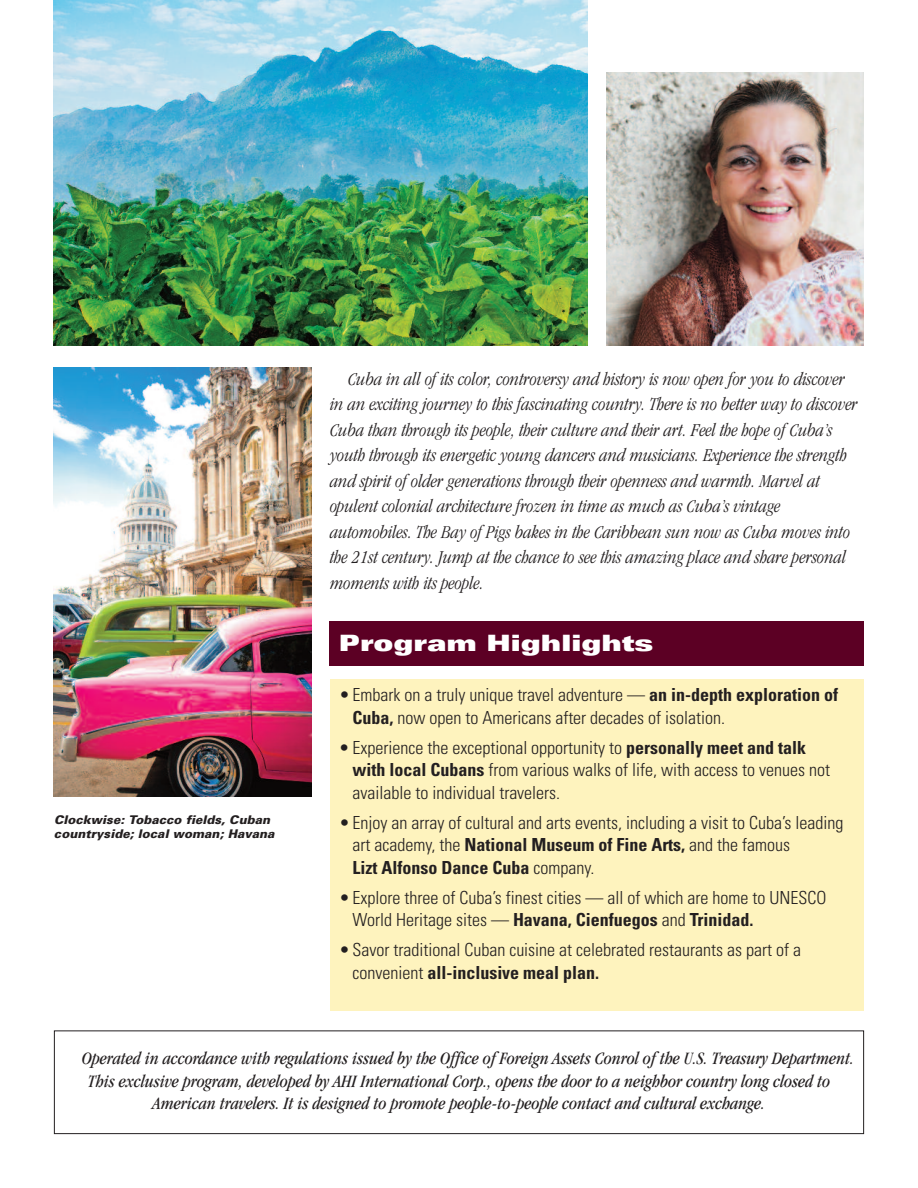
<style>
.page{position:relative;width:918px;height:1188px;background:#fff}
.page>*{position:absolute;margin:0;border:0;box-sizing:border-box;transform-origin:0 0}
.t1{font:900 expanded 22.5px "Univers";color:#fff}
.t2{font:italic 300 condensed 18.75px/25.5px "Garamond";color:#231f20}
.t3{font:300 condensed 18px/22.5px "Univers";color:#231f20}
.t4{font:italic condensed 18px "Garamond";color:#231f20}
.t5{font:italic 900 12px/14.4px "Univers";letter-spacing:.005em;color:#231f20}
.s1{font-weight:700}
</style>
<div class="page">
<div style="left:330px;top:621px;width:534px;height:45px;background:#5c0024"></div>
<img style="left:54px;top:367px;width:258px;height:429px">
<div style="left:330px;top:680px;width:534px;height:331px;background:#fef3be"></div>
<div style="left:54px;top:1030px;width:810px;height:104px;border:1px solid #231f20"></div>
<img style="left:54px;top:1px;width:534px;height:344px">
<img style="left:606px;top:72px;width:258px;height:273px">
<p class="t2" style="left:330px;top:367px;width:529px;text-indent:18px">Cuba in all of its color, controversy and history is now open for you to discover in an exciting journey to this fascinating country. There is no better way to discover Cuba than through its people, their culture and their art. Feel the hope of Cuba’s youth through its energetic young dancers and musicians. Experience the strength and spirit of older generations through their openness and warmth. Marvel at opulent colonial architecture frozen in time as much as Cuba’s vintage automobiles. The Bay of Pigs bakes in the Caribbean sun now as Cuba moves into the 21st century. Jump at the chance to see this amazing place and share personal moments with its people.</p>
<p class="t5" style="left:54px;top:813px;width:222px">Clockwise: Tobacco fields, Cuban countryside; local woman; Havana</p>
<p class="t1" style="left:339px;top:635px;width:316px">Program Highlights</p>
<p class="t3" style="left:353px;top:685px;width:487px;text-indent:-14px">•Embark on a truly unique travel adventure — <span class="s1">an in-depth exploration of<br>Cuba,</span> now open to Americans after decades of isolation.</p>
<p class="t3" style="left:353px;top:738px;width:479px;text-indent:-14px">•Experience the exceptional opportunity to <span class="s1">personally meet and talk with local Cubans</span> from various walks of life, with access to venues not available to individual travelers.</p>
<p class="t3" style="left:353px;top:813px;width:492px;text-indent:-14px">•Enjoy an array of cultural and arts events, including a visit to Cuba’s leading art academy, the <span class="s1">National Museum of Fine Arts,</span> and the famous<br><span class="s1">Lizt Alfonso Dance Cuba</span> company.</p>
<p class="t3" style="left:353px;top:888px;width:475px;text-indent:-14px">•Explore three of Cuba’s finest cities — all of which are home to UNESCO<br>World Heritage sites — <span class="s1">Havana, Cienfuegos</span> and <span class="s1">Trinidad.</span></p>
<p class="t3" style="left:353px;top:940px;width:450px;text-indent:-14px">•Savor traditional Cuban cuisine at celebrated restaurants as part of a convenient <span class="s1">all-inclusive meal plan.</span></p>
<p class="t4" style="left:82px;top:1051px;width:774px">Operated in accordance with regulations issued by the Office of Foreign Assets Conrol of the U.S. Treasury Department.</p>
<p class="t4" style="left:88px;top:1074px;width:744px">This exclusive program, developed by AHI International Corp., opens the door to a neighbor country long closed to</p>
<p class="t4" style="left:153px;top:1096px;width:614px">American travelers. It is designed to promote people-to-people contact and cultural exchange.</p>
</div>
